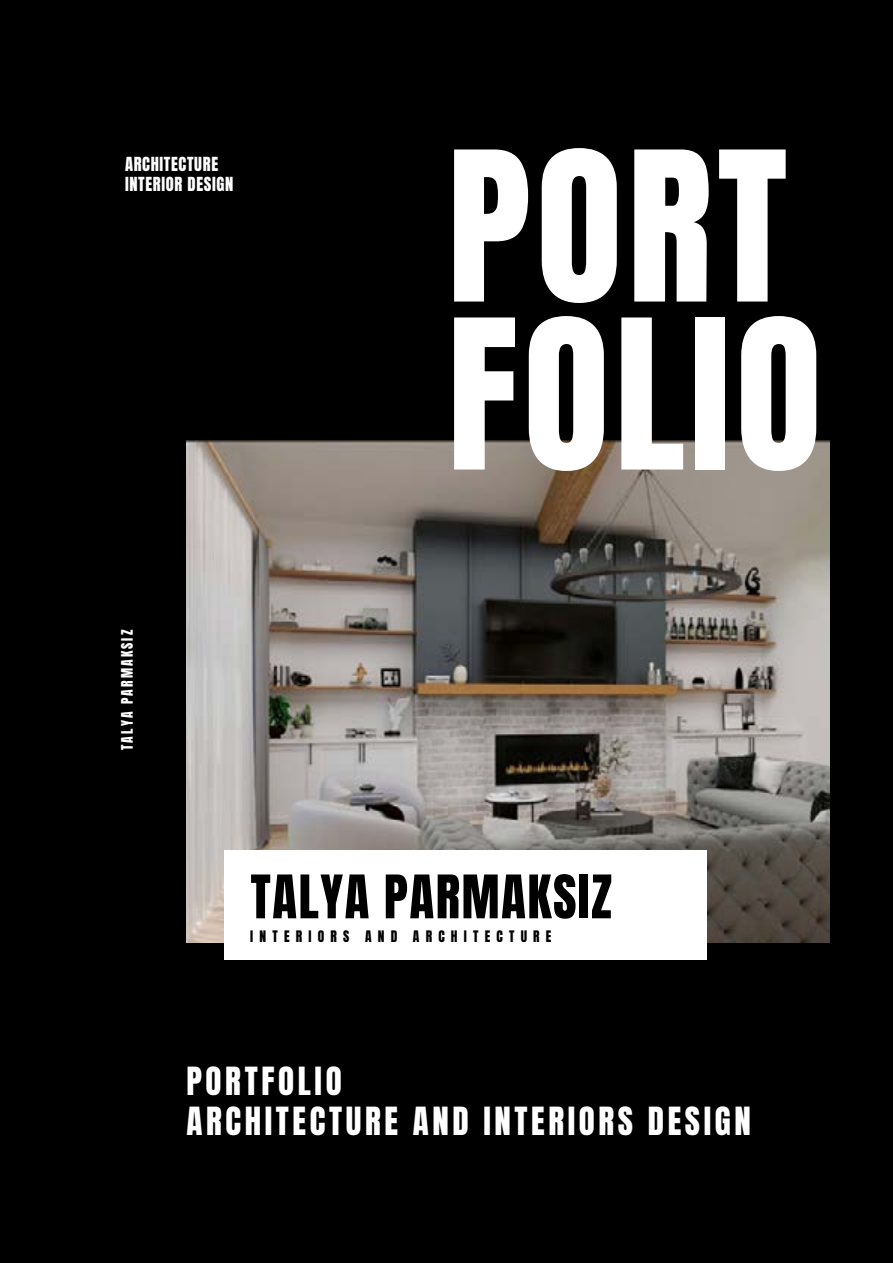
<style>
.page{position:relative;width:893px;height:1263px;background:#000}
.page>*{position:absolute;margin:0;border:0;box-sizing:border-box;transform-origin:0 0}
.t1{font:177px/168px "Anton";letter-spacing:.03em;color:#fff}
.t2{font:51px "Anton";letter-spacing:.03em;color:#000}
.t3{font:33px/39.6px "Anton";letter-spacing:.11em;color:#fff}
.t4{font:16.5px/19.8px "Anton";letter-spacing:.04em;color:#fff}
.t5{font:13.5px "Anton";letter-spacing:.46em;color:#000}
.t6{font:13.5px "Anton";letter-spacing:.16em;color:#fff}
</style>
<div class="page">
<img style="left:186px;top:441px;width:643px;height:501px">
<div style="left:225px;top:850px;width:482px;height:110px;background:#fff"></div>
<p class="t4" style="left:125px;top:155px;width:110px">ARCHITECTURE<br>INTERIOR DESIGN</p>
<h1 class="t1" style="left:447px;top:156px;width:376px">PORT<br>FOLIO</h1>
<p class="t6" style="left:120px;top:750px;width:122px;rotate:-90deg">TALYA PARMAKSIZ</p>
<h2 class="t2" style="left:251px;top:871px;width:363px">TALYA PARMAKSIZ</h2>
<p class="t5" style="left:250px;top:930px;width:303px">INTERIORS AND ARCHITECTURE</p>
<p class="t3" style="left:186px;top:1064px;width:566px">PORTFOLIO<br>ARCHITECTURE AND INTERIORS DESIGN</p>
</div>
